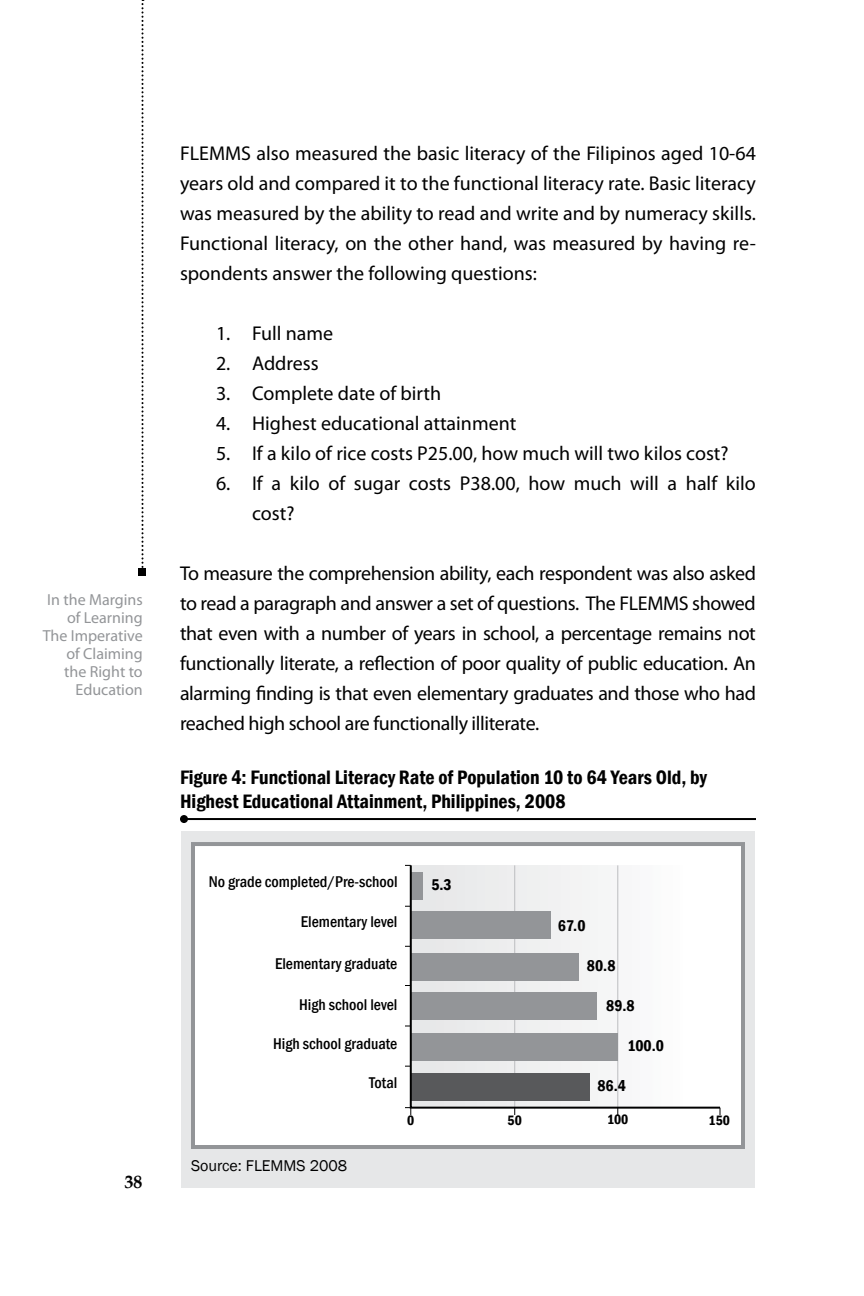
<style>
.page{position:relative;width:864px;height:1296px;background:#fff}
.page>*{position:absolute;margin:0;border:0;box-sizing:border-box;transform-origin:0 0}
.t1{font:20px/30px "Myriad Pro";color:#000;text-align:justify}
.t2{font:600 condensed 20px/24px "Franklin Gothic";color:#000}
.t3{font:700 18px "Book Antiqua";color:#000}
.t4{font:500 condensed 16px "Franklin Gothic";color:#000}
.t5{font:16px/18px "Myriad Pro";color:#939598;text-align:right}
.t6{font:600 condensed 16px "Franklin Gothic";color:#000}
.t7{font:16px "Franklin Gothic";color:#000}
.t8{font:600 condensed 14px "Franklin Gothic";color:#000}
</style>
<div class="page">
<svg style="left:142px;top:0;width:2px;height:568px"></svg>
<div style="left:138px;top:568px;width:8px;height:8px;background:#000"></div>
<div style="left:181px;top:831px;width:574px;height:357px;background:#e6e7e8"></div>
<div style="left:191px;top:842px;width:554px;height:307px;background:#fff;border:4px solid #939598"></div>
<hr style="left:184px;top:818px;width:572px;height:2px;background:#000">
<div style="left:180px;top:815px;width:8px;height:8px;background:#000;border-radius:50%"></div>
<svg style="left:405px;top:1107px;width:6px;height:8px"></svg>
<svg style="left:409px;top:864px;width:312px;height:246px"></svg>
<p class="t5" style="left:43px;top:591px;width:101px">In the Margins of Learning<br>The Imperative of Claiming the Right to<br>Education</p>
<p class="t3" style="left:124px;top:1169px;width:19px">38</p>
<p class="t1" style="left:180px;top:138px;width:577px">FLEMMS also measured the basic literacy of the Filipinos aged 10-64 years old and compared it to the functional literacy rate. Basic literacy was measured by the ability to read and write and by numeracy skills.<br>Functional literacy, on the other hand, was measured by having re&shy;spondents answer the following questions:</p>
<p class="t1" style="left:216px;top:318px;width:119px">1. Full name</p>
<p class="t1" style="left:216px;top:348px;width:104px">2. Address</p>
<p class="t1" style="left:216px;top:378px;width:227px">3. Complete date of birth</p>
<p class="t1" style="left:216px;top:408px;width:302px">4. H ighest educational attainment</p>
<p class="t1" style="left:216px;top:438px;width:514px">5. If a kilo of rice costs P25.00, how much will two kilos cost?</p>
<p class="t1" style="left:252px;top:468px;width:505px;text-indent:-36px">6. If a kilo of sugar costs P38.00, how much will a half kilo cost?</p>
<p class="t1" style="left:180px;top:558px;width:578px">To measure the comprehension ability, each respondent was also asked to read a paragraph and answer a set of questions. The FLEMMS showed that even with a number of years in school, a percentage remains not functionally literate, a reflection of poor quality of public education. An alarming finding is that even elementary graduates and those who had reached high school are functionally illiterate.</p>
<p class="t2" style="left:180px;top:765px;width:528px">Figure 4: Functional Literacy Rate of Population 10 to 64 Years Old, by<br>Highest Educational Attainment, Philippines, 2008</p>
<p class="t4" style="left:209px;top:872px;width:190px">No grade completed/Pre-school</p>
<p class="t4" style="left:301px;top:911px;width:98px">Elementary level</p>
<p class="t4" style="left:275px;top:953px;width:124px">Elementary graduate</p>
<p class="t4" style="left:299px;top:994px;width:100px">High school level</p>
<p class="t4" style="left:273px;top:1033px;width:126px">High school graduate</p>
<p class="t4" style="left:369px;top:1072px;width:30px">Total</p>
<p class="t6" style="left:431px;top:874px;width:22px">5.3</p>
<p class="t6" style="left:558px;top:915px;width:29px">67.0</p>
<p class="t6" style="left:587px;top:955px;width:30px">80.8</p>
<p class="t6" style="left:606px;top:995px;width:30px">89.8</p>
<p class="t6" style="left:627px;top:1035px;width:38px">100.0</p>
<p class="t6" style="left:597px;top:1075px;width:30px">86.4</p>
<p class="t8" style="left:407px;top:1111px;width:9px">0</p>
<p class="t8" style="left:508px;top:1111px;width:16px">50</p>
<p class="t8" style="left:607px;top:1110px;width:23px">100</p>
<p class="t8" style="left:709px;top:1111px;width:23px">150</p>
<p class="t7" style="left:191px;top:1156px;width:158px">Source: FLEMMS 2008</p>
</div>
